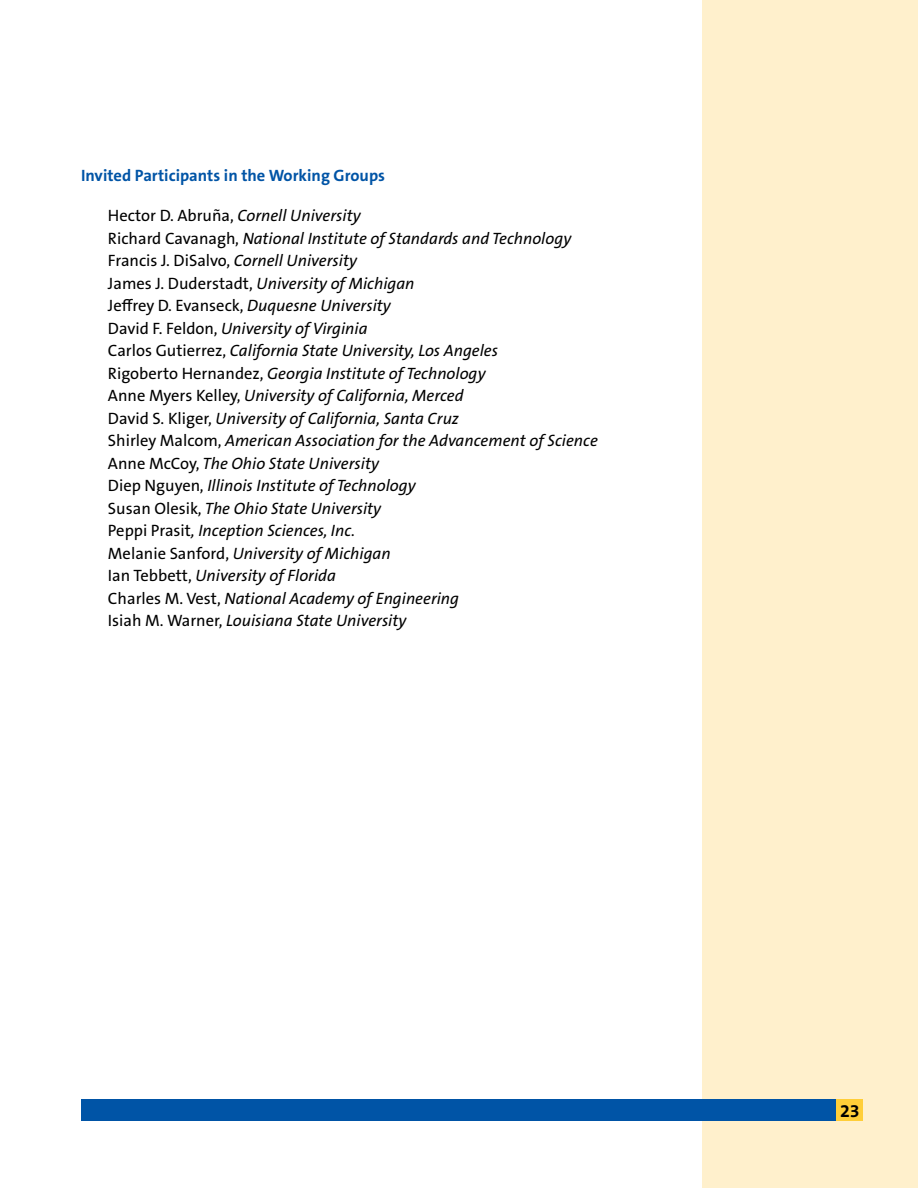
<style>
.page{position:relative;width:918px;height:1188px;background:#fff}
.page>*{position:absolute;margin:0;border:0;box-sizing:border-box;transform-origin:0 0}
.t1{font:700 18px "The Sans ACS W7";color:#000}
.t2{font:italic 16.5px/22.5px "The Sans ACS W5 Plain";color:#000}
.t3{font:700 16.5px "The Sans ACS W7";color:#0054a6}
.s1{font-style:normal}
</style>
<div class="page">
<div style="left:702px;top:0;width:216px;height:1188px;background:#fff0cc"></div>
<div style="left:81px;top:1099px;width:755px;height:22px;background:#0054a6"></div>
<div style="left:836px;top:1099px;width:27px;height:21px;background:#ffce38"></div>
<p class="t3" style="left:81px;top:165px;width:306px">Invited Participants in the Working Groups</p>
<p class="t2" style="left:108px;top:205px;width:491px"><span class="s1">Hector D. Abruña,</span> Cornell University<br><span class="s1">Richard Cavanagh,</span> National Institute of Standards and Technology <span class="s1">Francis J. DiSalvo,</span> Cornell University<br><span class="s1">James J. Duderstadt,</span> University of Michigan<br><span class="s1">Jeffrey D. Evanseck,</span> Duquesne University<br><span class="s1">David F. Feldon,</span> University of Virginia<br><span class="s1">Carlos Gutierrez,</span> California State University, Los Angeles<br><span class="s1">Rigoberto Hernandez,</span> Georgia Institute of Technology<br><span class="s1">Anne Myers Kelley,</span> University of California, Merced<br><span class="s1">David S. Kliger,</span> University of California, Santa Cruz<br><span class="s1">Shirley Malcom,</span> American Association for the Advancement of Science <span class="s1">Anne McCoy,</span> The Ohio State University<br><span class="s1">Diep Nguyen,</span> Illinois Institute of Technology<br><span class="s1">Susan Olesik,</span> The Ohio State University<br><span class="s1">Peppi Prasit</span>, Inception Sciences, Inc.<br><span class="s1">Melanie Sanford,</span> University of Michigan<br><span class="s1">Ian Tebbett,</span> University of Florida<br><span class="s1">Charles M. Vest,</span> National Academy of Engineering<br><span class="s1">Isiah M. Warner,</span> Louisiana State University</p>
<p class="t1" style="left:840px;top:1099px;width:21px">23</p>
</div>
